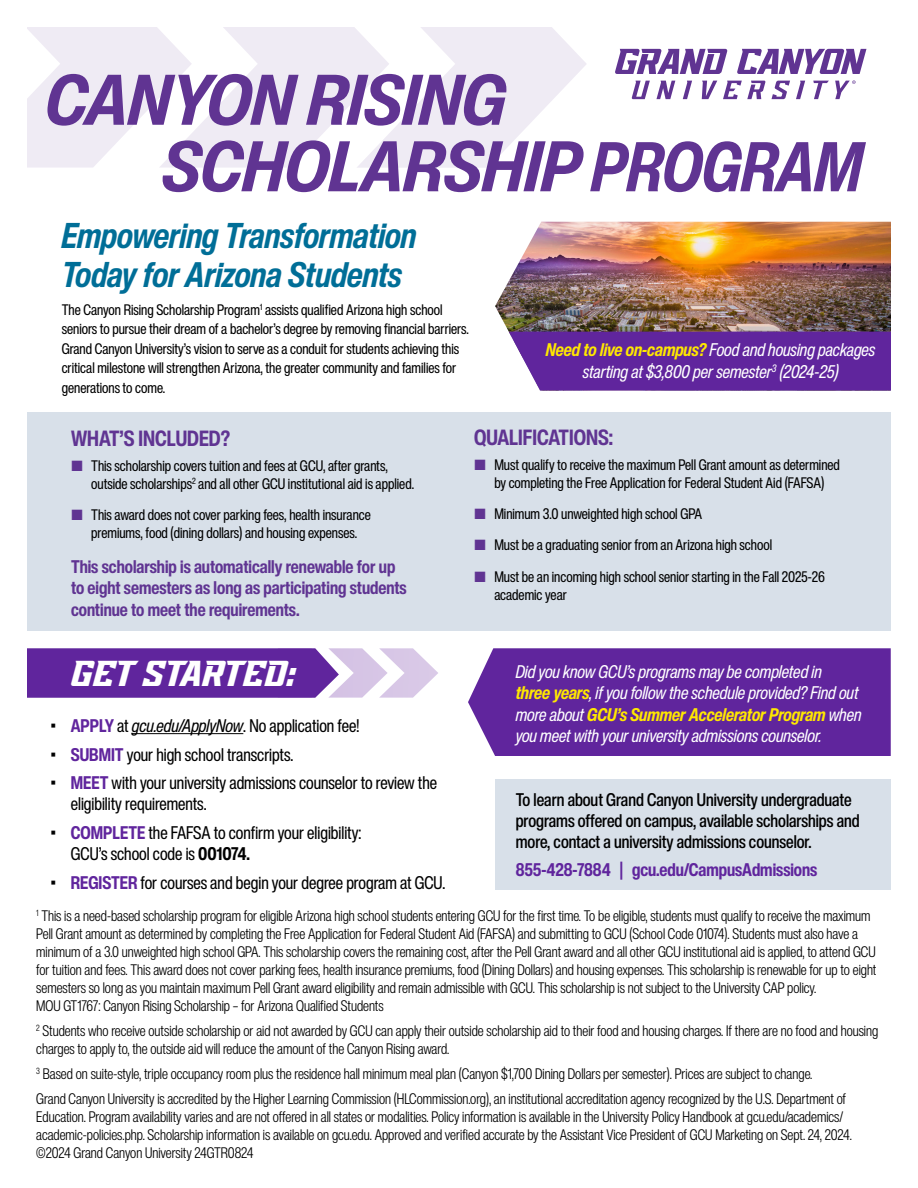
<style>
.page{position:relative;width:918px;height:1188px;background:#fff}
.page>*{position:absolute;margin:0;border:0;box-sizing:border-box;transform-origin:0 0}
.t1{font:italic 700 condensed 70.2px/66.4px "Helvetica Now Display";color:#603492;scale:1.1 1}
.t2{font:italic 36px "Thunder";letter-spacing:-.01em;color:#fff}
.t3{font:italic 700 condensed 35.25px "Helvetica Now Display";color:#006e97}
.t4{font:italic 700 condensed 34.95px "Helvetica Now Display";color:#006e97}
.t5{font:700 condensed 21.6px "Helvetica Now Display";color:#603492}
.t6{font:condensed 18px/21.6px "Helvetica Now Display";color:#000}
.t7{font:italic condensed 18px/21.6px "Helvetica Now Display";color:#fff}
.t8{font:500 condensed 18px/20.9px "Helvetica Now Display";color:#000}
.t9{font:700 condensed 18px/21.6px "Helvetica Now Display";color:#603492}
.t10{font:700 condensed 18px "Helvetica Now Display";color:#60259d}
.t11{font:300 condensed 15px/18px "Helvetica Now Display";color:#000}
.t12{font:condensed 15px/18px "Helvetica Now Display";color:#000}
.s1{font-size:69px}
.s2{font-size:35.25px}
.s3{font-weight:700;color:#ffe800}
.s4{font-family:"Proxima Nova T";font-weight:100;font-stretch:normal;font-size:18px;color:#603492}
.s5{font-size:22.5px}
.s6{font-weight:700;color:#60259d}
.s7{font-style:italic}
.s8{font-weight:700}
</style>
<div class="page">
<div style="left:27px;top:412px;width:864px;height:219px;background:#d8e0e9"></div>
<svg style="left:27px;top:27px;width:559px;height:141px"></svg>
<div style="left:495px;top:779px;width:412px;height:111px;background:#d8e0e9"></div>
<svg style="left:27px;top:648px;width:411px;height:50px;background:#8558b4"></svg>
<svg style="left:615px;top:49px;width:113px;height:25px"></svg>
<svg style="left:737px;top:49px;width:129px;height:25px"></svg>
<svg style="left:656px;top:81px;width:19px;height:18px"></svg>
<svg style="left:796px;top:81px;width:9px;height:18px"></svg>
<svg style="left:683px;top:81px;width:9px;height:18px"></svg>
<svg style="left:813px;top:81px;width:16px;height:18px"></svg>
<svg style="left:632px;top:81px;width:18px;height:18px"></svg>
<svg style="left:723px;top:81px;width:43px;height:18px"></svg>
<svg style="left:772px;top:81px;width:18px;height:18px"></svg>
<svg style="left:702px;top:81px;width:15px;height:18px"></svg>
<svg style="left:835px;top:80px;width:21px;height:19px"></svg>
<div style="left:468px;top:648px;width:423px;height:108px;background:#60259d"></div>
<img style="left:495px;top:222px;width:396px;height:110px">
<hr style="left:132px;top:733px;width:111px;height:1px;background:#000">
<div style="left:509px;top:332px;width:382px;height:59px;background:#60259d"></div>
<div style="left:891px;top:0;width:27px;height:1188px;background:#fff"></div>
<h1 class="t1" style="left:162px;top:67px;width:638px;text-indent:-117px">CANYON RISING<br>SCHOLARSHIP <span class="s1">PROGRAM</span></h1>
<h3 class="t3" style="left:62px;top:212px;width:356px">Empowering Transformation</h3>
<h3 class="t4" style="left:62px;top:252px;width:342px"><span class="s2">Today</span> for Arizona Students</h3>
<p class="t12" style="left:62px;top:300px;width:409px;line-height:19.5px">The Canyon Rising Scholarship Program<sup>1</sup> assists qualified Arizona high school seniors to pursue their dream of a bachelor’s degree by removing financial barriers.<br>Grand Canyon University’s vision to serve as a conduit for students achieving this critical milestone will strengthen Arizona, the greater community and families for generations to come.</p>
<p class="t7" style="left:546px;top:339px;width:331px;text-align:center"><span class="s3">Need to live on-campus?</span> Food and housing packages starting at $3,800 per semester<sup>3</sup> (2024-25)</p>
<h3 class="t5" style="left:71px;top:424px;width:161px">WHAT’S INCLUDED?</h3>
<p class="t12" style="left:91px;top:456px;width:324px;text-indent:-20px"><span class="s4">■</span> This scholarship covers tuition and fees at GCU, after grants, outside scholarships<sup>2</sup> and all other GCU institutional aid is applied.</p>
<p class="t12" style="left:71px;top:506px;width:301px;text-align:center"><span class="s4">■</span> This award does not cover parking fees, health insurance premiums, food (dining dollars) and housing expenses.</p>
<p class="t9" style="left:71px;top:555px;width:337px">This scholarship is automatically renewable for up to eight semesters as long as participating students continue to meet the requirements.</p>
<h2 class="t2" style="left:70px;top:657px;width:226px">GET STARTED:</h2>
<p class="t6" style="left:51px;top:715px;width:310px"><span class="s5">•</span> <span class="s6">APPLY</span> at <span class="s7">gcu.edu/ApplyNow</span>. No application fee!</p>
<p class="t6" style="left:51px;top:743px;width:244px"><span class="s5">•</span> <span class="s6">SUBMIT</span> your high school transcripts.</p>
<p class="t6" style="left:71px;top:772px;width:368px;text-indent:-20px"><span class="s5">•</span> <span class="s6">MEET</span> with your university admissions counselor to review the eligibility requirements.</p>
<p class="t6" style="left:71px;top:822px;width:292px;text-indent:-20px"><span class="s5">•</span> <span class="s6">COMPLETE</span> the FAFSA to confirm your eligibility:<br>GCU’s school code is <span class="s8">001074.</span></p>
<p class="t6" style="left:51px;top:872px;width:396px"><span class="s5">•</span> <span class="s6">REGISTER</span> for courses and begin your degree program at GCU.</p>
<h3 class="t5" style="left:474px;top:423px;width:141px">QUALIFICATIONS:</h3>
<p class="t12" style="left:474px;top:456px;width:367px;text-align:center"><span class="s4">■</span> Must qualify to receive the maximum Pell Grant amount as determined by completing the Free Application for Federal Student Aid (FAFSA)</p>
<p class="t12" style="left:474px;top:505px;width:230px"><span class="s4">■</span> Minimum 3.0 unweighted high school GPA</p>
<p class="t12" style="left:474px;top:536px;width:299px"><span class="s4">■</span> Must be a graduating senior from an Arizona high school</p>
<p class="t12" style="left:494px;top:567px;width:332px;text-indent:-20px"><span class="s4">■</span> Must be an incoming high school senior starting in the Fall 2025-26 academic year</p>
<p class="t7" style="left:516px;top:660px;width:347px">Did you know GCU’s programs may be completed in<br><span class="s3">three years</span>, if you follow the schedule provided? Find out more about <span class="s3">GCU’s Summer Accelerator Program</span> when you meet with your university admissions counselor.</p>
<p class="t8" style="left:516px;top:789px;width:345px">To learn about Grand Canyon University undergraduate programs offered on campus, available scholarships and more, contact a university admissions counselor.</p>
<p class="t10" style="left:516px;top:858px;width:303px">855-428-7884 | gcu.edu/CampusAdmissions</p>
<p class="t11" style="left:36px;top:907px;width:842px"><sup>1</sup> This is a need-based scholarship program for eligible Arizona high school students entering GCU for the first time. To be eligible, students must qualify to receive the maximum Pell Grant amount as determined by completing the Free Application for Federal Student Aid (FAFSA) and submitting to GCU (School Code 01074). Students must also have a minimum of a 3.0 unweighted high school GPA. This scholarship covers the remaining cost, after the Pell Grant award and all other GCU institutional aid is applied, to attend GCU for tuition and fees. This award does not cover parking fees, health insurance premiums, food (Dining Dollars) and housing expenses. This scholarship is renewable for up to eight semesters so long as you maintain maximum Pell Grant award eligibility and remain admissible with GCU. This scholarship is not subject to the University CAP policy.<br>MOU GT1767: Canyon Rising Scholarship – for Arizona Qualified Students</p>
<p class="t11" style="left:36px;top:1022px;width:844px"><sup>2</sup> Students who receive outside scholarship or aid not awarded by GCU can apply their outside scholarship aid to their food and housing charges. If there are no food and housing charges to apply to, the outside aid will reduce the amount of the Canyon Rising award.</p>
<p class="t11" style="left:36px;top:1061px;width:811px;line-height:24.8px"><sup>3</sup> Based on suite-style, triple occupancy room plus the residence hall minimum meal plan (Canyon $1,700 Dining Dollars per semester). Prices are subject to change.<br>Grand Canyon University is accredited by the Higher Learning Commission (HLCommission.org), an institutional accreditation agency recognized by the U.S. Department of</p>
<p class="t11" style="left:36px;top:1107px;width:817px">Education. Program availability varies and are not offered in all states or modalities. Policy information is available in the University Policy Handbook at gcu.edu/academics/ academic-policies.php. Scholarship information is available on gcu.edu. Approved and verified accurate by the Assistant Vice President of GCU Marketing on Sept. 24, 2024. ©2024 Grand Canyon University 24GTR0824</p>
</div>
